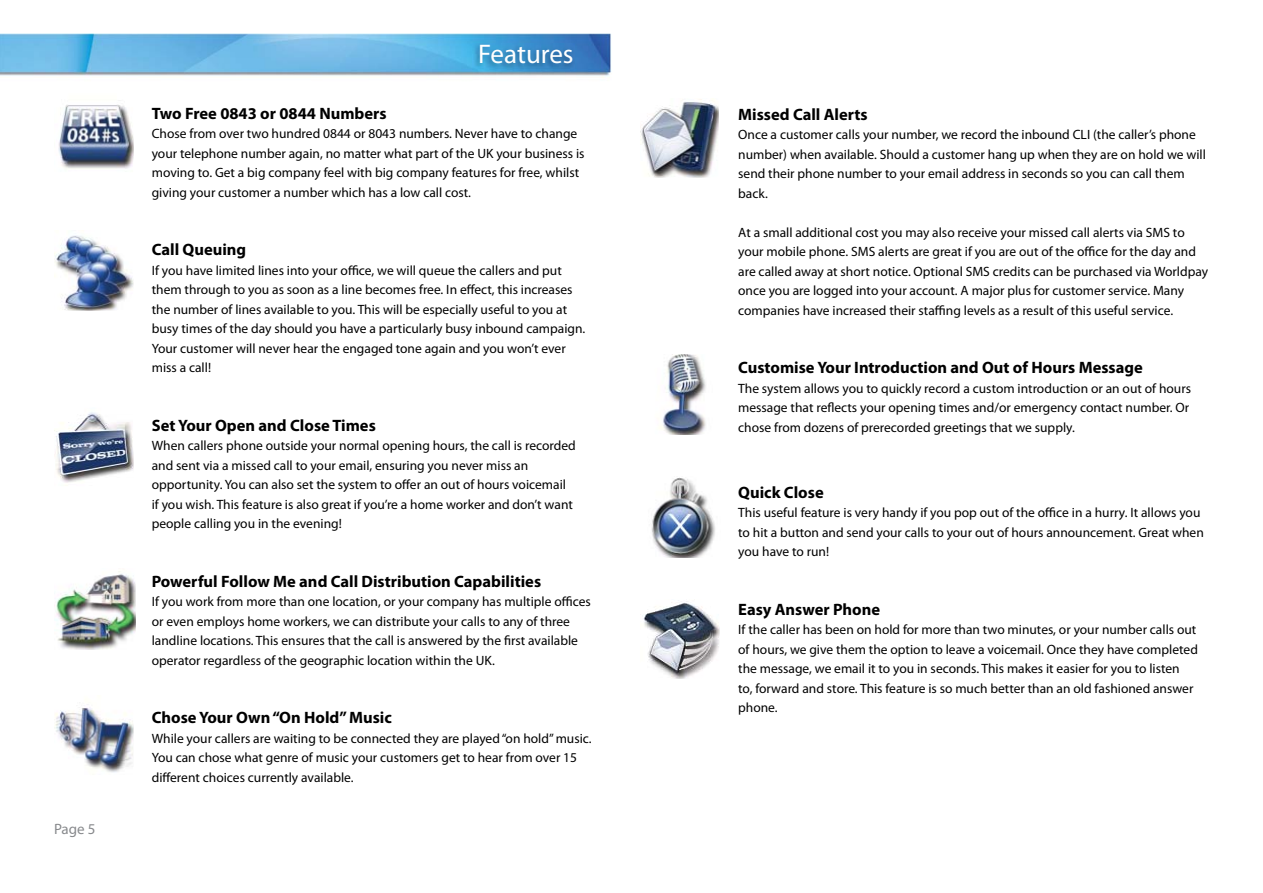
<style>
.page{position:relative;width:1263px;height:893px;background:#fff}
.page>*{position:absolute;margin:0;border:0;box-sizing:border-box;transform-origin:0 0}
.t1{font:27px "Myriad Pro";color:#fff}
.t2{font:700 16.5px "Myriad Pro";color:#000}
.t3{font:15px "Myriad Pro";color:#87898c}
.t4{font:13.5px/19.5px "Myriad Pro";color:#000}
</style>
<div class="page">
<img style="left:0;top:33px;width:612px;height:45px">
<img style="left:472px;top:43px;width:103px;height:27px">
<img style="left:58px;top:105px;width:76px;height:64px">
<img style="left:54px;top:235px;width:80px;height:75px">
<img style="left:54px;top:412px;width:80px;height:71px">
<img style="left:54px;top:571px;width:81px;height:79px">
<img style="left:54px;top:708px;width:80px;height:65px">
<img style="left:640px;top:99px;width:79px;height:78px">
<img style="left:659px;top:354px;width:47px;height:81px">
<img style="left:643px;top:601px;width:76px;height:77px">
<img style="left:651px;top:477px;width:64px;height:80px">
<p class="t3" style="left:54px;top:823px;width:43px">Page 5</p>
<p class="t1" style="left:478px;top:44px;width:97px">Features</p>
<p class="t2" style="left:152px;top:107px;width:236px">Two Free 0843 or 0844 Numbers</p>
<p class="t4" style="left:152px;top:125px;width:434px">Chose from over two hundred 0844 or 8043 numbers. Never have to change your telephone number again, no matter what part of the UK your business is moving to. Get a big company feel with big company features for free, whilst giving your customer a number which has a low call cost.</p>
<p class="t2" style="left:152px;top:243px;width:96px">Call Queuing</p>
<p class="t4" style="left:152px;top:262px;width:435px">If you have limited lines into your office, we will queue the callers and put them through to you as soon as a line becomes free. In effect, this increases the number of lines available to you. This will be especially useful to you at busy times of the day should you have a particularly busy inbound campaign.<br>Your customer will never hear the engaged tone again and you won’t ever miss a call!</p>
<p class="t2" style="left:152px;top:419px;width:226px">Set Your Open and Close Times</p>
<p class="t4" style="left:152px;top:437px;width:426px">When callers phone outside your normal opening hours, the call is recorded and sent via a missed call to your email, ensuring you never miss an opportunity. You can also set the system to offer an out of hours voicemail if you wish. This feature is also great if you’re a home worker and don’t want people calling you in the evening!</p>
<p class="t2" style="left:152px;top:575px;width:391px">Powerful Follow Me and Call Distribution Capabilities</p>
<p class="t4" style="left:152px;top:593px;width:441px">If you work from more than one location, or your company has multiple offices or even employs home workers, we can distribute your calls to any of three landline locations. This ensures that the call is answered by the first available operator regardless of the geographic location within the UK.</p>
<p class="t2" style="left:152px;top:711px;width:242px">Chose Your Own “On Hold” Music</p>
<p class="t4" style="left:152px;top:730px;width:441px">While your callers are waiting to be connected they are played “on hold” music.<br>You can chose what genre of music your customers get to hear from over 15 different choices currently available.</p>
<p class="t2" style="left:738px;top:108px;width:131px">Missed Call Alerts</p>
<p class="t4" style="left:738px;top:126px;width:469px">Once a customer calls your number, we record the inbound CLI (the caller’s phone number) when available. Should a customer hang up when they are on hold we will send their phone number to your email address in seconds so you can call them back.</p>
<p class="t4" style="left:738px;top:224px;width:471px">At a small additional cost you may also receive your missed call alerts via SMS to your mobile phone. SMS alerts are great if you are out of the office for the day and are called away at short notice. Optional SMS credits can be purchased via Worldpay once you are logged into your account. A major plus for customer service. Many companies have increased their staffing levels as a result of this useful service.</p>
<p class="t2" style="left:738px;top:362px;width:406px">Customise Your Introduction and Out of Hours Message</p>
<p class="t4" style="left:738px;top:380px;width:454px">The system allows you to quickly record a custom introduction or an out of hours message that reflects your opening times and/or emergency contact number. Or chose from dozens of prerecorded greetings that we supply.</p>
<p class="t2" style="left:738px;top:486px;width:87px">Quick Close</p>
<p class="t4" style="left:738px;top:504px;width:467px">This useful feature is very handy if you pop out of the office in a hurry. It allows you to hit a button and send your calls to your out of hours announcement. Great when you have to run!</p>
<p class="t2" style="left:738px;top:603px;width:143px">Easy Answer Phone</p>
<p class="t4" style="left:738px;top:621px;width:461px">If the caller has been on hold for more than two minutes, or your number calls out of hours, we give them the option to leave a voicemail. Once they have completed the message, we email it to you in seconds. This makes it easier for you to listen<br>to, forward and store. This feature is so much better than an old fashioned answer phone.</p>
</div>
